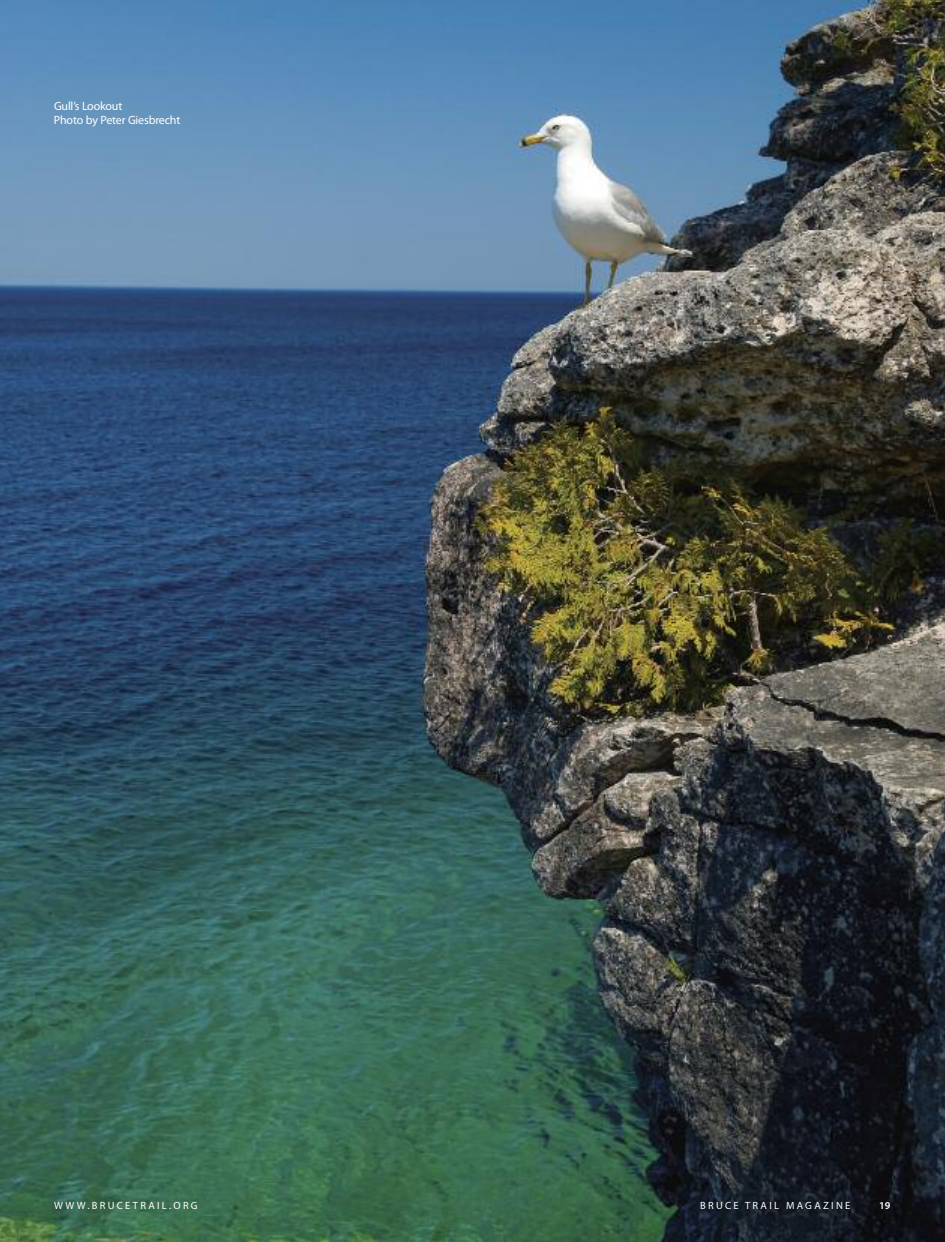
<style>
.page{position:relative;width:945px;height:1242px;background:#fff}
.page>*{position:absolute;margin:0;border:0;box-sizing:border-box;transform-origin:0 0}
.t1{font:12px/13.5px "Myriad Pro";letter-spacing:-.015em;color:#fff}
.t2{font:10.5px "Myriad Pro";letter-spacing:.22em;color:#fff}
.t3{font:600 10.5px "Myriad Pro";color:#fff}
</style>
<div class="page">
<img style="left:0;top:0;width:945px;height:1242px">
<p class="t1" style="left:54px;top:100px;width:128px">Gull’s Lookout<br>Photo by Peter Giesbrecht</p>
<p class="t2" style="left:54px;top:1202px;width:145px">WWW.BRUCETRAIL.ORG</p>
<p class="t2" style="left:700px;top:1202px;width:152px">BRUCE TRAIL MAGAZINE</p>
<p class="t3" style="left:879px;top:1202px;width:13px">19</p>
</div>
